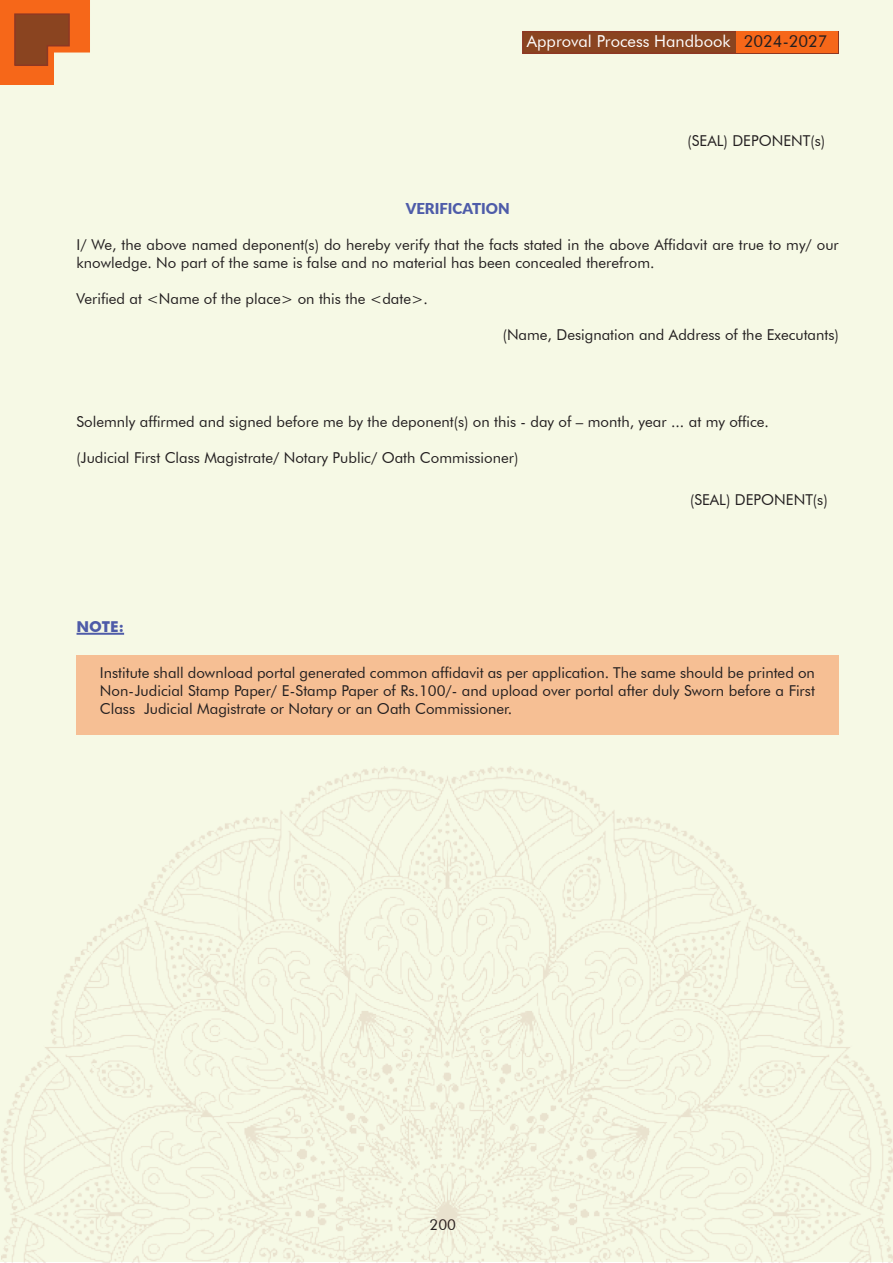
<style>
.page{position:relative;width:893px;height:1263px;background:#fff}
.page>*{position:absolute;margin:0;border:0;box-sizing:border-box;transform-origin:0 0}
.t1{font:16.5px "Futura BT";color:#fff}
.t2{font:15px/18px "Futura BT";color:#231f20}
.t3{font:900 15px "Lato";color:#4e5ca9}
.t4{font:700 15px "Futura BT";color:#4e5ba8}
.s1{color:#231f20}
</style>
<div class="page">
<div style="left:0;top:0;width:893px;height:1262px;background:#f6f9e5"></div>
<div style="left:522px;top:31px;width:317px;height:23px;background:#8a4420;border:2px solid #8d3823"></div>
<div style="left:736px;top:32px;width:102px;height:21px;background:#f66719"></div>
<svg style="left:0;top:0;width:90px;height:85px"></svg>
<img style="left:1px;top:767px;width:892px;height:495px">
<hr style="left:77px;top:633px;width:47px;height:2px;background:#4e5ba8">
<div style="left:77px;top:655px;width:762px;height:79px;background:#f6bf94"></div>
<p class="t1" style="left:527px;top:31px;width:302px">Approval Process Handbook <span class="s1">2024-2027</span></p>
<p class="t2" style="left:688px;top:132px;width:139px">(SEAL) DEPONENT(s)</p>
<p class="t3" style="left:406px;top:197px;width:106px">VERIFICATION</p>
<p class="t2" style="left:77px;top:236px;width:764px">I/ We, the above named deponent(s) do hereby verify that the facts stated in the above Affidavit are true to my/ our knowledge. No part of the same is false and no material has been concealed therefrom.</p>
<p class="t2" style="left:77px;top:290px;width:353px">Verified at &lt;Name of the place&gt; on this the &lt;date&gt;.</p>
<p class="t2" style="left:503px;top:326px;width:338px">(Name, Designation and Address of the Executants)</p>
<p class="t2" style="left:77px;top:412px;width:694px">Solemnly affirmed and signed before me by the deponent(s) on this - day of – month, year ... at my office.</p>
<p class="t2" style="left:77px;top:448px;width:443px">(Judicial First Class Magistrate/ Notary Public/ Oath Commissioner)</p>
<p class="t4" style="left:77px;top:618px;width:49px">NOTE:</p>
<p class="t2" style="left:690px;top:490px;width:139px">(SEAL) DEPONENT(s)</p>
<p class="t2" style="left:100px;top:663px;width:716px">Institute shall download portal generated common affidavit as per application. The same should be printed on</p>
<p class="t2" style="left:100px;top:681px;width:716px">Non-Judicial Stamp Paper/ E-Stamp Paper of Rs.100/- and upload over portal after duly Sworn before a First<br>Class Judicial Magistrate or Notary or an Oath Commissioner.</p>
<p class="t2" style="left:429px;top:1215px;width:28px">200</p>
</div>
